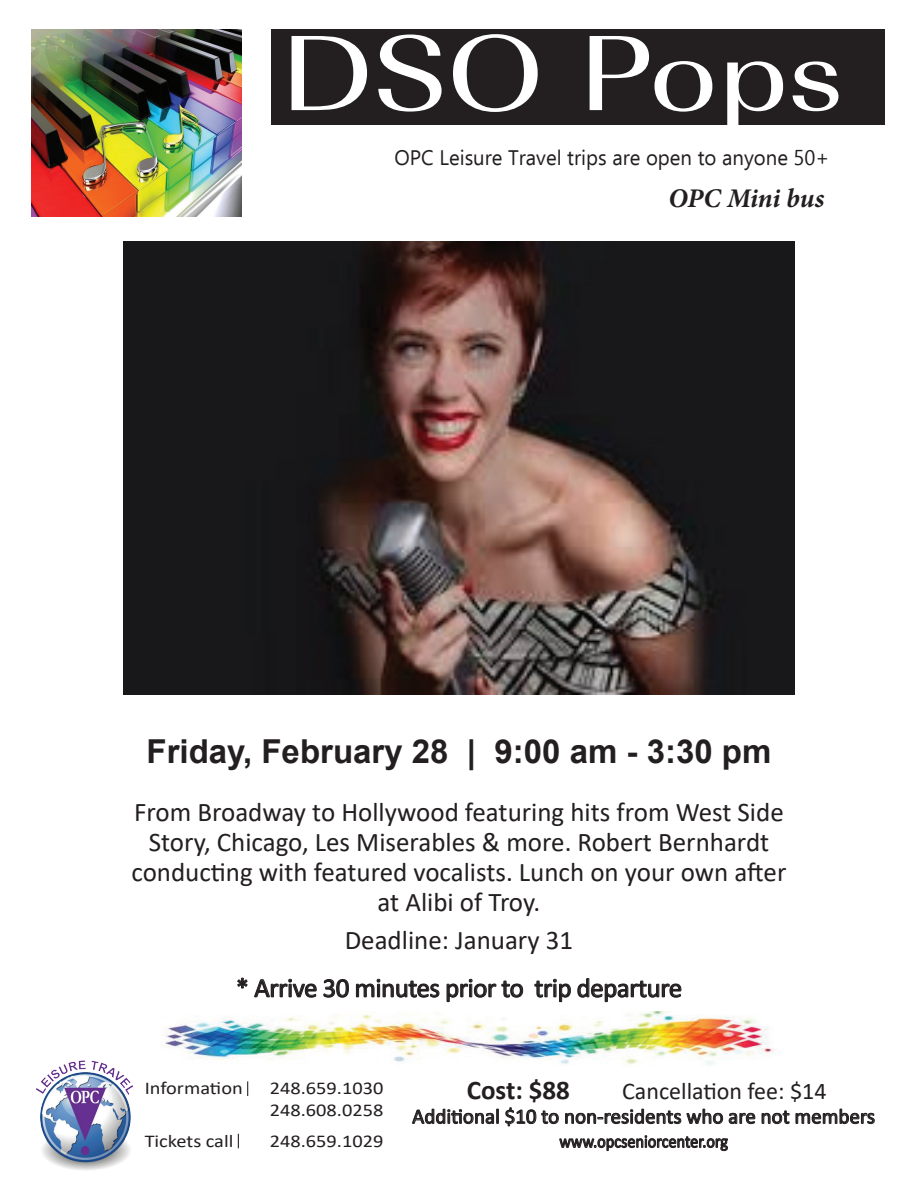
<style>
.page{position:relative;width:918px;height:1188px;background:#fff}
.page>*{position:absolute;margin:0;border:0;box-sizing:border-box;transform-origin:0 0}
.t1{font:111.15px "URW Imperial T";letter-spacing:-.005em;color:#fff;scale:1.2 1}
.t2{font:700 33px "Arial";color:#231f20}
.t3{font:27px/30px "Calibri";color:#231f20;text-align:center}
.t4{font:27px "Calibri";letter-spacing:-.02em;color:#231f20}
.t5{font:italic 700 27px "Minion Pro";letter-spacing:-.005em;color:#231f20}
.t6{font:700 27px "Calibri";color:#231f20}
.t7{font:24px "Calibri";color:#231f20}
.t8{font:21px "Calibri";color:#231f20}
.t9{font:21px "Ebrima";color:#231f20}
.t10{font:18px/21.6px "Calibri";color:#231f20;scale:1.13 1}
.t11{font:18px "Calibri";color:#231f20;scale:.9 1}
</style>
<div class="page">
<div style="left:271px;top:29px;width:614px;height:96px;background:#231f20"></div>
<img style="left:31px;top:30px;width:211px;height:186px">
<svg style="left:247px;top:1081px;width:1px;height:15px"></svg>
<svg style="left:238px;top:1134px;width:1px;height:14px"></svg>
<img style="left:36px;top:1060px;width:97px;height:110px">
<svg style="left:412px;top:1108px;width:87px;height:16px"></svg>
<svg style="left:505px;top:1107px;width:54px;height:20px"></svg>
<svg style="left:565px;top:1108px;width:310px;height:16px"></svg>
<svg style="left:559px;top:1135px;width:169px;height:16px"></svg>
<svg style="left:237px;top:977px;width:11px;height:12px"></svg>
<svg style="left:254px;top:979px;width:63px;height:19px"></svg>
<svg style="left:323px;top:979px;width:26px;height:19px"></svg>
<svg style="left:356px;top:979px;width:84px;height:19px"></svg>
<svg style="left:446px;top:979px;width:77px;height:23px"></svg>
<svg style="left:534px;top:979px;width:37px;height:23px"></svg>
<svg style="left:577px;top:978px;width:105px;height:24px"></svg>
<img style="left:165px;top:1011px;width:610px;height:54px">
<img style="left:124px;top:242px;width:670px;height:453px">
<h1 class="t1" style="left:279px;top:8px;width:473px">DSO Pops</h1>
<p class="t9" style="left:395px;top:142px;width:436px">OPC Leisure Travel trips are open to anyone 50+</p>
<p class="t5" style="left:668px;top:179px;width:158px">OPC Mini bus</p>
<p class="t2" style="left:147px;top:729px;width:626px">Friday, February 28 | 9:00 am - 3:30 pm</p>
<p class="t3" style="left:132px;top:797px;width:656px">From Broadway to Hollywood featuring hits from West Side Story, Chicago, Les Miserables &amp; more. Robert Bernhardt conducting with featured vocalists. Lunch on your own after at Alibi of Troy.</p>
<p class="t3" style="left:345px;top:924px;width:230px">Deadline: January 31</p>
<p class="t4" style="left:236px;top:969px;width:448px">* Arrive 30 minutes prior to trip departure</p>
<p class="t10" style="left:145px;top:1077px;width:88px">Information</p>
<p class="t10" style="left:270px;top:1077px;width:102px">248.659.1030<br>248.608.0258</p>
<p class="t10" style="left:145px;top:1129px;width:80px">Tickets call</p>
<p class="t10" style="left:270px;top:1129px;width:102px">248.659.1029</p>
<p class="t6" style="left:467px;top:1071px;width:105px">Cost: $88</p>
<p class="t7" style="left:622px;top:1075px;width:206px">Cancellation fee: $14</p>
<p class="t8" style="left:412px;top:1102px;width:464px">Additional $10 to non-residents who are not members</p>
<p class="t11" style="left:559px;top:1129px;width:189px">www.opcseniorcenter.org</p>
</div>
